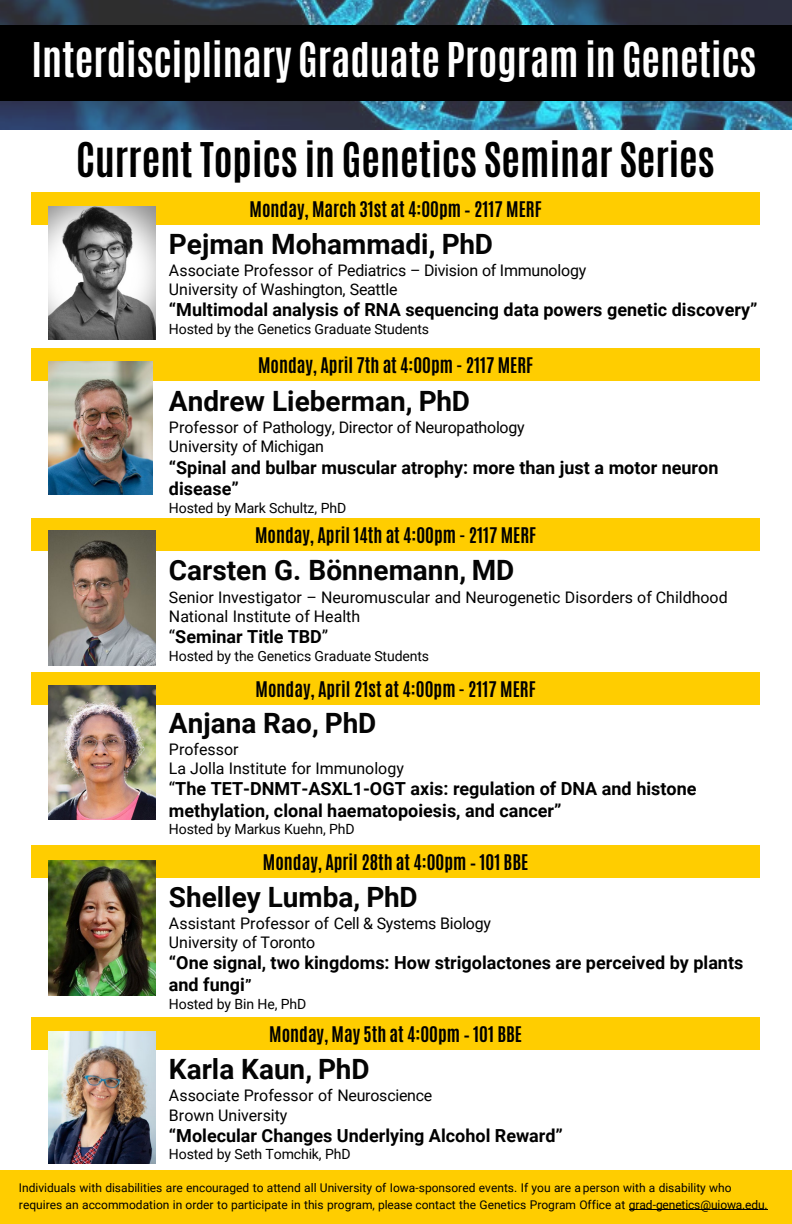
<style>
.page{position:relative;width:792px;height:1224px;background:#fff}
.page>*{position:absolute;margin:0;border:0;box-sizing:border-box;transform-origin:0 0}
.t1{font:700 40px "Antonio";color:#fff}
.t2{font:700 40px "Antonio";color:#000}
.t3{font:700 28px "Roboto";color:#040404}
.t4{font:700 18px/21.6px "Roboto";color:#000}
.t5{font:700 18px "Antonio";color:#000}
.t6{font:16px "Roboto";letter-spacing:-.005em;color:#000}
.t7{font:14px "Roboto";letter-spacing:-.01em;color:#000}
.t8{font:12px/16.9px "Roboto";color:#000}
.s1{font-weight:400}
.s2{font-size:16px}
</style>
<div class="page">
<img style="left:0;top:0;width:792px;height:130px">
<div style="left:0;top:25px;width:792px;height:75px;background:#000"></div>
<div style="left:32px;top:348px;width:728px;height:33px;background:#ffcd00"></div>
<div style="left:0;top:1170px;width:792px;height:54px;background:#ffcd00"></div>
<hr style="left:629px;top:1209px;width:139px;height:1px;background:#000">
<div style="left:32px;top:192px;width:728px;height:33px;background:#ffcd00"></div>
<div style="left:32px;top:519px;width:728px;height:32px;background:#ffcd00"></div>
<div style="left:32px;top:672px;width:728px;height:33px;background:#ffcd00"></div>
<div style="left:32px;top:845px;width:728px;height:33px;background:#ffcd00"></div>
<div style="left:32px;top:1017px;width:728px;height:33px;background:#ffcd00"></div>
<img style="left:48px;top:361px;width:104px;height:134px">
<img style="left:48px;top:685px;width:108px;height:134px">
<img style="left:48px;top:531px;width:108px;height:135px">
<img style="left:48px;top:1032px;width:108px;height:131px">
<img style="left:48px;top:860px;width:108px;height:136px">
<img style="left:48px;top:207px;width:108px;height:133px">
<h1 class="t1" style="left:31px;top:30px;width:727px">Interdisciplinary Graduate Program in Genetics</h1>
<p class="t2" style="left:76px;top:130px;width:640px">Current Topics in Genetics Seminar Series</p>
<p class="t5" style="left:250px;top:195px;width:294px">Monday, March 31st at 4:00pm – 2117 MERF</p>
<p class="t3" style="left:169px;top:224px;width:326px">Pejman Mohammadi, PhD</p>
<p class="t6" style="left:169px;top:259px;width:419px">Associate Professor of Pediatrics – Division of Immunology</p>
<p class="t6" style="left:169px;top:278px;width:230px">University of Washington, Seattle</p>
<p class="t4" style="left:169px;top:299px;width:590px">“Multimodal analysis of RNA sequencing data powers genetic discovery”</p>
<p class="t7" style="left:169px;top:319px;width:262px">Hosted by the Genetics Graduate Students</p>
<p class="t5" style="left:258px;top:351px;width:277px">Monday, April 7th at 4:00pm - 2117 MERF</p>
<p class="t3" style="left:169px;top:382px;width:303px">Andrew Lieberman, PhD</p>
<p class="t6" style="left:169px;top:416px;width:357px">Professor of Pathology, Director of Neuropathology</p>
<p class="t6" style="left:169px;top:436px;width:157px">University of Michigan</p>
<p class="t4" style="left:169px;top:456px;width:551px">“Spinal and bulbar muscular atrophy: more than just a motor neuron disease”</p>
<p class="t7" style="left:169px;top:498px;width:179px">Hosted by Mark Schultz, PhD</p>
<p class="t5" style="left:255px;top:522px;width:283px">Monday, April 14th at 4:00pm - 2117 MERF</p>
<p class="t3" style="left:169px;top:551px;width:347px">Carsten G. Bönnemann, MD</p>
<p class="t6" style="left:169px;top:586px;width:560px">Senior Investigator – Neuromuscular and Neurogenetic Disorders of Childhood</p>
<p class="t6" style="left:169px;top:605px;width:193px">National Institute of Health</p>
<p class="t4" style="left:169px;top:625px;width:161px"><span class="s1">“</span>Seminar Title TBD<span class="s1">”</span></p>
<p class="t7" style="left:169px;top:646px;width:262px">Hosted by the Genetics Graduate Students</p>
<p class="t5" style="left:256px;top:675px;width:282px">Monday, April 21st at 4:00pm - 2117 MERF</p>
<p class="t3" style="left:169px;top:703px;width:209px">Anjana Rao, PhD</p>
<p class="t6" style="left:169px;top:738px;width:71px">Professor</p>
<p class="t6" style="left:169px;top:757px;width:236px">La Jolla Institute for Immunology</p>
<p class="t4" style="left:169px;top:777px;width:529px"><span class="s1">“</span>The TET-DNMT-ASXL1-OGT axis: regulation of DNA and histone methylation, clonal haematopoiesis, and cancer”</p>
<p class="t7" style="left:169px;top:820px;width:187px">Hosted by Markus Kuehn, PhD</p>
<p class="t5" style="left:263px;top:848px;width:267px">Monday, April 28th at 4:00pm – 101 BBE</p>
<p class="t3" style="left:169px;top:877px;width:250px">Shelley Lumba, PhD</p>
<p class="t6" style="left:169px;top:912px;width:324px">Assistant Professor of Cell &amp; Systems Biology</p>
<p class="t6" style="left:169px;top:931px;width:148px">University of Toronto</p>
<p class="t4" style="left:169px;top:952px;width:576px">“One signal, two kingdoms: How strigolactones are perceived by plants and fungi<span class="s2">”</span></p>
<p class="t7" style="left:169px;top:994px;width:139px">Hosted by Bin He, PhD</p>
<p class="t5" style="left:269px;top:1020px;width:254px">Monday, May 5th at 4:00pm – 101 BBE</p>
<p class="t3" style="left:169px;top:1050px;width:202px">Karla Kaun, PhD</p>
<p class="t6" style="left:169px;top:1084px;width:265px">Associate Professor of Neuroscience</p>
<p class="t6" style="left:169px;top:1104px;width:120px">Brown University</p>
<p class="t4" style="left:169px;top:1124px;width:396px">“Molecular Changes Underlying Alcohol Reward”</p>
<p class="t7" style="left:169px;top:1145px;width:183px">Hosted by Seth Tomchik, PhD</p>
<p class="t8" style="left:19px;top:1178px;width:750px">Individuals with disabilities are encouraged to attend all University of Iowa-sponsored events. If you are a person with a disability who requires an accommodation in order to participate in this program, please contact the Genetics Program Office at grad-genetics@uiowa.edu.</p>
</div>
